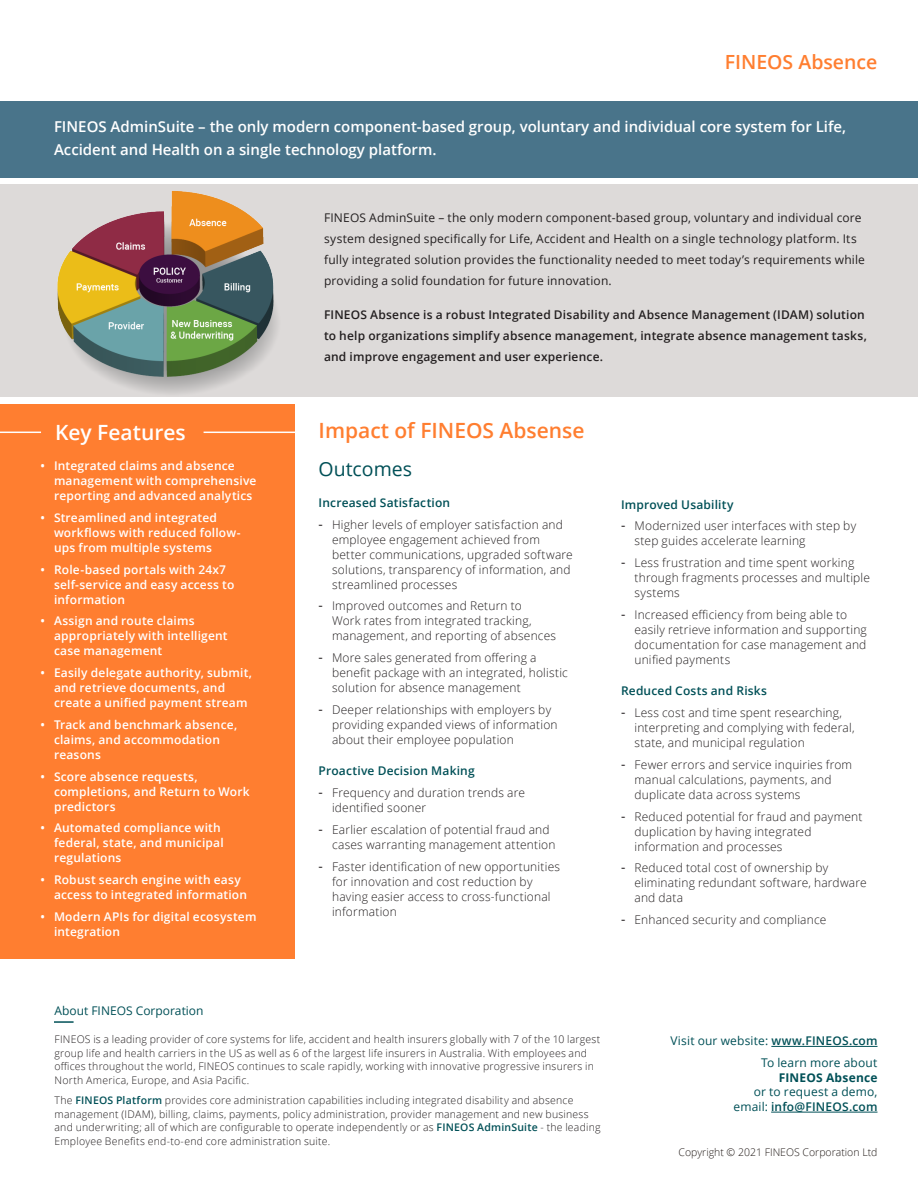
<style>
.page{position:relative;width:918px;height:1188px;background:#fff}
.page>*{position:absolute;margin:0;border:0;box-sizing:border-box;transform-origin:0 0}
.t1{font:600 21px "Open Sans";color:#ff7e30}
.t2{font:600 21px "Open Sans";color:#fff}
.t3{font:600 19.5px "Open Sans";color:#ff7e30}
.t4{font:19.5px "Open Sans";color:#005057}
.t5{font:600 15px/22.5px "Open Sans";color:#fff}
.t6{font:300 12px/15px "Open Sans";letter-spacing:.015em;color:#231f20}
.t7{font:600 12px/15px "Open Sans";letter-spacing:.015em;color:#fff}
.t8{font:12px/21px "Open Sans";letter-spacing:.015em;color:#231f20}
.t9{font:600 12px/21px "Open Sans";letter-spacing:.015em;color:#231f20}
.t10{font:12px/14.4px "Open Sans";letter-spacing:.01em;color:#005057;text-align:right}
.Bullet_Dash_Subhead{font:600 12px "Open Sans";letter-spacing:.015em;color:#005057}
.t11{font:300 10.5px/13.5px "Open Sans";letter-spacing:.02em;color:#231f20}
.t12{font:300 10.5px "Open Sans";color:#221b18}
.s1{font-weight:400;font-size:13.5px}
.s2{font-weight:600;color:#005057}
.s3{font-weight:600}
.s4{font-weight:700}
</style>
<div class="page">
<div style="left:0;top:184px;width:918px;height:213px;background:#dddad9"></div>
<div style="left:0;top:102px;width:918px;height:76px;background:#49748a"></div>
<img style="left:57px;top:191px;width:220px;height:202px">
<hr style="left:771px;top:1046px;width:106px;height:1px;background:#005057">
<hr style="left:771px;top:1112px;width:107px;height:1px;background:#005057">
<hr style="left:54px;top:1021px;width:20px;height:2px;background:#005057">
<div style="left:0;top:404px;width:295px;height:554px;background:#ff7e30"></div>
<hr style="left:0;top:432px;width:41px;height:1px;background:#fff">
<hr style="left:204px;top:432px;width:108px;height:1px;background:#fff">
<p class="t3" style="left:725px;top:48px;width:154px">FINEOS Absence</p>
<p class="t5" style="left:54px;top:115px;width:794px">FINEOS AdminSuite – the only modern component-based group, voluntary and individual core system for Life,<br>Accident and Health on a single technology platform.</p>
<p class="t8" style="left:324px;top:207px;width:543px">FINEOS AdminSuite – the only modern component-based group, voluntary and individual core system designed specifically for Life, Accident and Health on a single technology platform. Its fully integrated solution provides the functionality needed to meet today’s requirements while providing a solid foundation for future innovation.</p>
<p class="t9" style="left:324px;top:304px;width:544px">FINEOS Absence is a robust Integrated Disability and Absence Management (IDAM) solution to help organizations simplify absence management, integrate absence management tasks, and improve engagement and user experience.</p>
<p class="t2" style="left:55px;top:418px;width:132px">Key Features</p>
<p class="t1" style="left:319px;top:416px;width:267px">Impact of FINEOS Absense</p>
<p class="t7" style="left:54px;top:458px;width:204px;text-indent:-14px">• Integrated claims and absence management with comprehensive reporting and advanced analytics</p>
<p class="t7" style="left:54px;top:510px;width:188px;text-indent:-14px">• Streamlined and integrated workflows with reduced follow&shy;ups from multiple systems</p>
<p class="t7" style="left:54px;top:561px;width:182px;text-indent:-14px">• Role-based portals with 24x7 self-service and easy access to information</p>
<p class="t7" style="left:54px;top:613px;width:175px;text-indent:-14px">• Assign and route claims appropriately with intelligent case management</p>
<p class="t7" style="left:54px;top:665px;width:200px;text-indent:-14px">• Easily delegate authority, submit, and retrieve documents, and create a unified payment stream</p>
<p class="t7" style="left:54px;top:717px;width:185px;text-indent:-14px">• Track and benchmark absence, claims, and accommodation reasons</p>
<p class="t7" style="left:54px;top:768px;width:197px;text-indent:-14px">• Score absence requests, completions, and Return to Work predictors</p>
<p class="t7" style="left:54px;top:820px;width:171px;text-indent:-14px">• Automated compliance with federal, state, and municipal regulations</p>
<p class="t7" style="left:54px;top:872px;width:195px;text-indent:-14px">• Robust search engine with easy access to integrated information</p>
<p class="t7" style="left:54px;top:909px;width:204px;text-indent:-14px">• Modern APIs for digital ecosystem integration</p>
<p class="t4" style="left:319px;top:455px;width:95px">Outcomes</p>
<p class="Bullet_Dash_Subhead" style="left:319px;top:494px;width:133px">Increased Satisfaction</p>
<p class="t6" style="left:332px;top:516px;width:242px;text-indent:-14px"><span class="s1">-</span> Higher levels of employer satisfaction and employee engagement achieved from better communications, upgraded software solutions, transparency of information, and streamlined processes</p>
<p class="t6" style="left:332px;top:598px;width:226px;text-indent:-14px"><span class="s1">-</span> Improved outcomes and Return to<br>Work rates from integrated tracking, management, and reporting of absences</p>
<p class="t6" style="left:332px;top:650px;width:237px;text-indent:-14px"><span class="s1">-</span> More sales generated from offering a benefit package with an integrated, holistic solution for absence management</p>
<p class="t6" style="left:332px;top:702px;width:227px;text-indent:-14px"><span class="s1">-</span> Deeper relationships with employers by providing expanded views of information about their employee population</p>
<p class="Bullet_Dash_Subhead" style="left:319px;top:763px;width:158px">Proactive Decision Making</p>
<p class="t6" style="left:332px;top:785px;width:194px;text-indent:-14px"><span class="s1">-</span> Frequency and duration trends are identified sooner</p>
<p class="t6" style="left:332px;top:822px;width:225px;text-indent:-14px"><span class="s1">-</span> Earlier escalation of potential fraud and cases warranting management attention</p>
<p class="t6" style="left:332px;top:858px;width:230px;text-indent:-14px"><span class="s1">-</span> Faster identification of new opportunities for innovation and cost reduction by having easier access to cross-functional information</p>
<p class="Bullet_Dash_Subhead" style="left:621px;top:496px;width:114px">Improved Usability</p>
<p class="t6" style="left:634px;top:518px;width:223px;text-indent:-14px"><span class="s1">-</span> Modernized user interfaces with step by step guides accelerate learning</p>
<p class="t6" style="left:634px;top:555px;width:237px;text-indent:-14px"><span class="s1">-</span> Less frustration and time spent working through fragments processes and multiple systems</p>
<p class="t6" style="left:634px;top:607px;width:234px;text-indent:-14px"><span class="s1">-</span> Increased efficiency from being able to easily retrieve information and supporting documentation for case management and unified payments</p>
<p class="Bullet_Dash_Subhead" style="left:621px;top:683px;width:148px">Reduced Costs and Risks</p>
<p class="t6" style="left:634px;top:705px;width:222px;text-indent:-14px"><span class="s1">-</span> Less cost and time spent researching, interpreting and complying with federal, state, and municipal regulation</p>
<p class="t6" style="left:634px;top:757px;width:219px;text-indent:-14px"><span class="s1">-</span> Fewer errors and service inquiries from manual calculations, payments, and duplicate data across systems</p>
<p class="t6" style="left:634px;top:808px;width:229px;text-indent:-14px"><span class="s1">-</span> Reduced potential for fraud and payment duplication by having integrated information and processes</p>
<p class="t6" style="left:634px;top:860px;width:234px;text-indent:-14px"><span class="s1">-</span> Reduced total cost of ownership by eliminating redundant software, hardware and data</p>
<p class="t6" style="left:621px;top:912px;width:207px"><span class="s1">-</span> Enhanced security and compliance</p>
<p class="t10" style="left:55px;top:1003px;width:151px">About FINEOS Corporation</p>
<p class="t11" style="left:55px;top:1033px;width:547px">FINEOS is a leading provider of core systems for life, accident and health insurers globally with 7 of the 10 largest group life and health carriers in the US as well as 6 of the largest life insurers in Australia. With employees and offices throughout the world, FINEOS continues to scale rapidly, working with innovative progressive insurers in North America, Europe, and Asia Pacific.</p>
<p class="t11" style="left:55px;top:1093px;width:548px">The <span class="s2">FINEOS Platform</span> provides core administration capabilities including integrated disability and absence management (IDAM), billing, claims, payments, policy administration, provider management and new business and underwriting; all of which are configurable to operate independently or as <span class="s2">FINEOS AdminSuite</span> - the leading Employee Benefits end-to-end core administration suite.</p>
<p class="t10" style="left:670px;top:1033px;width:209px">Visit our website: <span class="s3">www.FINEOS.com</span></p>
<p class="t10" style="left:733px;top:1056px;width:146px">To learn more about<br><span class="s4">FINEOS Absence<br></span>or to request a demo, email: <span class="s3">info@FINEOS.com</span></p>
<p class="t12" style="left:679px;top:1145px;width:200px">Copyright © 2021 FINEOS Corporation Ltd</p>
</div>
